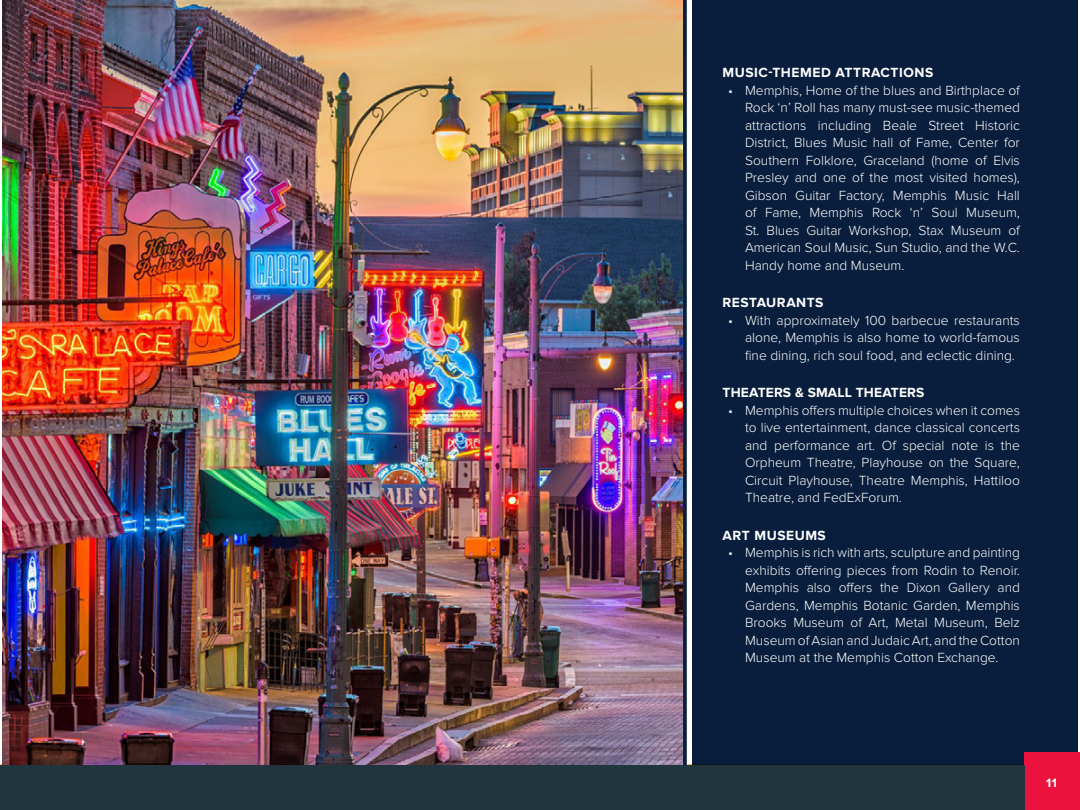
<style>
.page{position:relative;width:1080px;height:810px;background:#fff}
.page>*{position:absolute;margin:0;border:0;box-sizing:border-box;transform-origin:0 0}
.t1{font:300 13.75px/17.5px "Proxima Nova";color:#fff;text-align:justify}
.t2{font:700 13.75px "Proxima Nova";letter-spacing:.04em;color:#fff}
.t3{font:700 13.75px "Proxima Nova";letter-spacing:.01em;color:#fff}
.t4{font:700 12.5px "Proxima Nova";color:#fff}
</style>
<div class="page">
<hr style="left:0;top:764px;width:1080px;height:1px;background:#fcbc55">
<div style="left:692px;top:0;width:386px;height:767px;background:#091e3d"></div>
<img style="left:2px;top:0;width:681px;height:766px">
<svg style="left:683px;top:0;width:4px;height:766px;background:#172a48"></svg>
<div style="left:1024px;top:752px;width:56px;height:58px;background:#eb133d"></div>
<div style="left:0;top:766px;width:1024px;height:44px;background:#21353f"></div>
<p class="t2" style="left:723px;top:65px;width:212px">MUSIC-THEMED ATTRACTIONS</p>
<p class="t1" style="left:745px;top:81px;width:276px;text-indent:-17px">• Memphis, Home of the blues and Birthplace of Rock ‘n’ Roll has many must-see music-themed attractions including Beale Street Historic District, Blues Music hall of Fame, Center for Southern Folklore, Graceland (home of Elvis Presley and one of the most visited homes), Gibson Guitar Factory, Memphis Music Hall of Fame, Memphis Rock ‘n’ Soul Museum, St. Blues Guitar Workshop, Stax Museum of American Soul Music, Sun Studio, and the W.C.<br>Handy home and Museum.</p>
<p class="t2" style="left:723px;top:295px;width:103px">RESTAURANTS</p>
<p class="t1" style="left:745px;top:311px;width:276px;text-indent:-17px">• With approximately 100 barbecue restaurants alone, Memphis is also home to world-famous fine dining, rich soul food, and eclectic dining.</p>
<p class="t3" style="left:723px;top:385px;width:203px">THEATERS &amp; SMALL THEATERS</p>
<p class="t1" style="left:745px;top:401px;width:276px;text-indent:-17px">• Memphis offers multiple choices when it comes to live entertainment, dance classical concerts and performance art. Of special note is the Orpheum Theatre, Playhouse on the Square, Circuit Playhouse, Theatre Memphis, Hattiloo Theatre, and FedExForum.</p>
<p class="t2" style="left:723px;top:527px;width:105px">ART MUSEUMS</p>
<p class="t1" style="left:745px;top:544px;width:276px;text-indent:-17px">• Memphis is rich with arts, sculpture and painting exhibits offering pieces from Rodin to Renoir.<br>Memphis also offers the Dixon Gallery and Gardens, Memphis Botanic Garden, Memphis Brooks Museum of Art, Metal Museum, Belz Museum of Asian and Judaic Art, and the Cotton Museum at the Memphis Cotton Exchange.</p>
<p class="t4" style="left:1046px;top:776px;width:12px">11</p>
</div>
